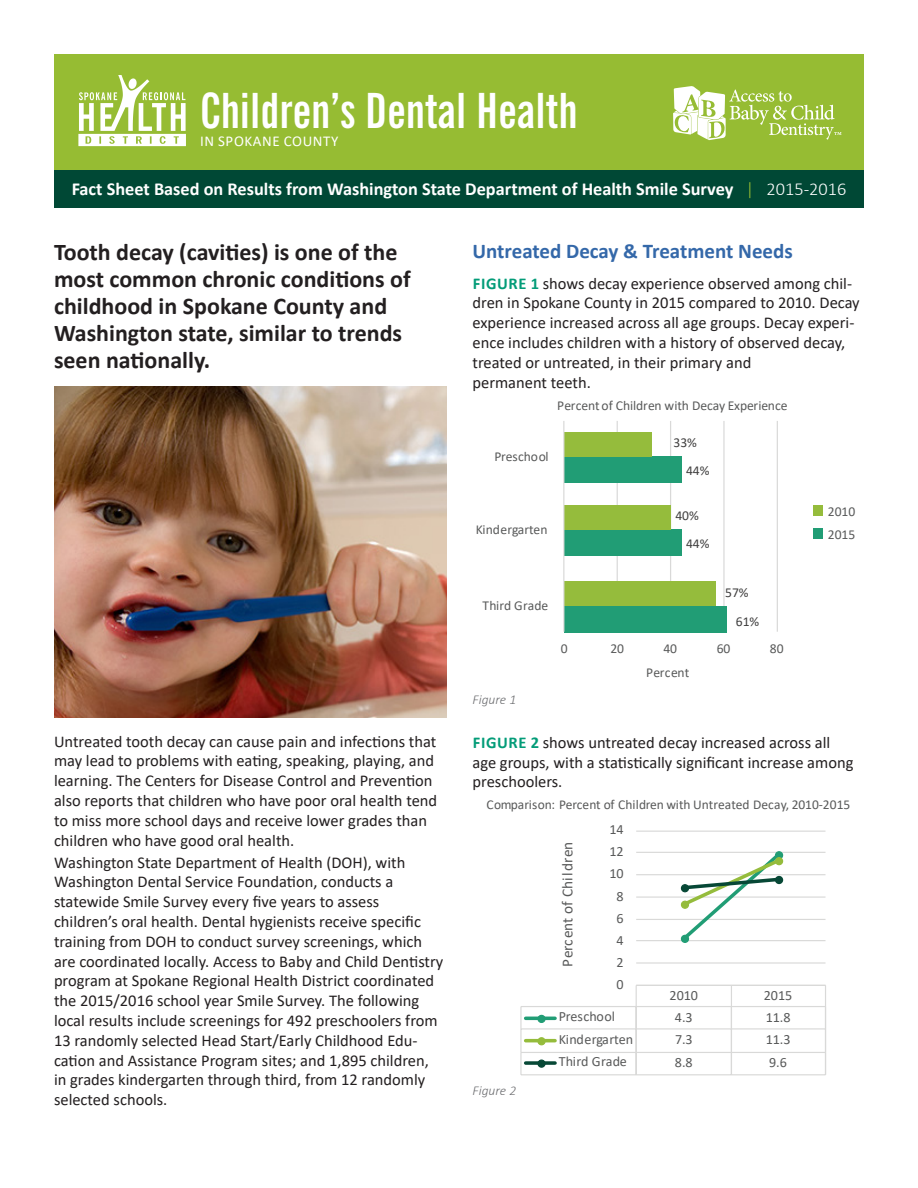
<style>
.page{position:relative;width:918px;height:1188px;background:#fff}
.page>*{position:absolute;margin:0;border:0;box-sizing:border-box;transform-origin:0 0}
.t1{font:700 extra-condensed 48.6px "News Gothic BT";color:#fff}
.t2{font:700 24px/27px "Calibri";color:#231f20}
.t3{font:700 21px "Calibri";color:#3468a9}
.t4{font:700 18.3px "Calibri";color:#fff}
.t5{font:16.5px/19.8px "Calibri";color:#231f20}
.t6{font:15.3px "Calibri";letter-spacing:.015em;color:#595a5a}
.t7{font:15px "Calibri";letter-spacing:.04em;color:#fff}
.t8{font:14.1px "Calibri";letter-spacing:-.005em;color:#595a5a}
.t9{font:13.65px/23.1px "Calibri";letter-spacing:-.005em;color:#595a5a}
.t10{font:13.65px "Calibri";letter-spacing:-.005em;color:#414040}
.t11{font:13.65px "Calibri";letter-spacing:.015em;color:#595a5a}
.t12{font:13.5px "Calibri";color:#595a5a}
.t13{font:italic 300 13.5px "Calibri";color:#6c6d70}
.s1{font-weight:300;color:#96bc33}
.s2{font-weight:300}
.s3{font-weight:700;color:#039c78}
</style>
<div class="page">
<div style="left:54px;top:54px;width:810px;height:119px;background:#96bc33"></div>
<hr style="left:777px;top:421px;width:1px;height:211px;background:#d9d9d8">
<hr style="left:723px;top:421px;width:2px;height:211px;background:#d9d9d8">
<hr style="left:670px;top:421px;width:1px;height:211px;background:#d9d9d8">
<hr style="left:617px;top:421px;width:1px;height:211px;background:#d9d9d8">
<div style="left:564px;top:606px;width:163px;height:26px;background:#219d75"></div>
<div style="left:564px;top:530px;width:118px;height:26px;background:#219d75"></div>
<div style="left:564px;top:457px;width:118px;height:26px;background:#219d75"></div>
<div style="left:564px;top:581px;width:152px;height:25px;background:#95bc3c"></div>
<div style="left:564px;top:505px;width:107px;height:25px;background:#95bc3c"></div>
<div style="left:564px;top:432px;width:88px;height:25px;background:#95bc3c"></div>
<hr style="left:563px;top:421px;width:1px;height:211px;background:#d9d9d8">
<div style="left:814px;top:505px;width:9px;height:10px;background:#95bc3c"></div>
<div style="left:814px;top:528px;width:9px;height:11px;background:#219d75"></div>
<hr style="left:636px;top:831px;width:190px;height:1px;background:#d9d9d8">
<hr style="left:636px;top:852px;width:190px;height:1px;background:#d9d9d8">
<hr style="left:636px;top:874px;width:190px;height:1px;background:#d9d9d8">
<hr style="left:636px;top:896px;width:190px;height:2px;background:#d9d9d8">
<hr style="left:636px;top:919px;width:190px;height:1px;background:#d9d9d8">
<hr style="left:636px;top:940px;width:190px;height:1px;background:#d9d9d8">
<hr style="left:636px;top:962px;width:190px;height:2px;background:#d9d9d8">
<hr style="left:636px;top:985px;width:190px;height:1px;background:#d9d9d8">
<hr style="left:520px;top:1007px;width:2px;height:22px;background:#d9d9d8">
<hr style="left:521px;top:1006px;width:305px;height:1px;background:#d9d9d8">
<hr style="left:526px;top:1017px;width:29px;height:3px;background:#219d75">
<div style="left:538px;top:1015px;width:7px;height:7px;background:#219d75;border-radius:50%"></div>
<div style="left:537px;top:1015px;width:9px;height:8px;border:1px solid #219d75;border-radius:50%"></div>
<hr style="left:520px;top:1029px;width:2px;height:23px;background:#d9d9d8">
<hr style="left:521px;top:1028px;width:305px;height:2px;background:#d9d9d8">
<hr style="left:526px;top:1039px;width:29px;height:3px;background:#95bc3c">
<div style="left:538px;top:1038px;width:7px;height:7px;background:#95bc3c;border-radius:50%"></div>
<div style="left:537px;top:1037px;width:9px;height:8px;border:1px solid #95bc3c;border-radius:50%"></div>
<svg style="left:825px;top:986px;width:1px;height:88px"></svg>
<svg style="left:731px;top:986px;width:1px;height:88px"></svg>
<svg style="left:636px;top:986px;width:1px;height:88px"></svg>
<hr style="left:521px;top:1074px;width:305px;height:1px;background:#d9d9d8">
<hr style="left:520px;top:1052px;width:2px;height:23px;background:#d9d9d8">
<hr style="left:521px;top:1052px;width:305px;height:1px;background:#d9d9d8">
<svg style="left:526px;top:1061px;width:29px;height:4px"></svg>
<div style="left:538px;top:1060px;width:7px;height:7px;background:#074836;border-radius:50%"></div>
<div style="left:537px;top:1060px;width:9px;height:8px;border:1px solid #074836;border-radius:50%"></div>
<svg style="left:679px;top:851px;width:104px;height:92px"></svg>
<div style="left:681px;top:885px;width:8px;height:7px;background:#074836;border-radius:50%"></div>
<div style="left:681px;top:884px;width:8px;height:8px;border:1px solid #074836;border-radius:50%"></div>
<div style="left:776px;top:876px;width:7px;height:8px;background:#074836;border-radius:50%"></div>
<div style="left:775px;top:876px;width:8px;height:8px;border:1px solid #074836;border-radius:50%"></div>
<img style="left:54px;top:387px;width:392px;height:330px">
<svg style="left:78px;top:75px;width:108px;height:71px"></svg>
<div style="left:54px;top:171px;width:810px;height:37px;background:#004835"></div>
<svg style="left:673px;top:86px;width:169px;height:54px"></svg>
<h1 class="t1" style="left:200px;top:81px;width:379px">Children’s Dental Health</h1>
<p class="t7" style="left:200px;top:131px;width:140px">IN SPOKANE COUNTY</p>
<p class="t4" style="left:72px;top:176px;width:776px">Fact Sheet Based on Results from Washington State Department of Health Smile Survey <span class="s1">|</span> <span class="s2">2015-2016</span></p>
<h2 class="t2" style="left:54px;top:239px;width:358px">Tooth decay (cavities) is one of the most common chronic conditions of childhood in Spokane County and<br>Washington state, similar to trends seen nationally.</h2>
<p class="t5" style="left:54px;top:731px;width:385px">Untreated tooth decay can cause pain and infections that may lead to problems with eating, speaking, playing, and learning. The Centers for Disease Control and Prevention also reports that children who have poor oral health tend to miss more school days and receive lower grades than children who have good oral health.</p>
<p class="t5" style="left:54px;top:852px;width:391px">Washington State Department of Health (DOH), with Washington Dental Service Foundation, conducts a statewide Smile Survey every five years to assess children’s oral health. Dental hygienists receive specific training from DOH to conduct survey screenings, which are coordinated locally. Access to Baby and Child Dentistry program at Spokane Regional Health District coordinated the 2015/2016 school year Smile Survey. The following local results include screenings for 492 preschoolers from 13 randomly selected Head Start/Early Childhood Edu&shy;cation and Assistance Program sites; and 1,895 children, in grades kindergarten through third, from 12 randomly selected schools.</p>
<p class="t3" style="left:472px;top:236px;width:322px">Untreated Decay &amp; Treatment Needs</p>
<p class="t5" style="left:472px;top:273px;width:389px"><span class="s3">FIGURE 1</span> shows decay experience observed among chil&shy;dren in Spokane County in 2015 compared to 2010. Decay experience increased across all age groups. Decay experi&shy;ence includes children with a history of observed decay, treated or untreated, in their primary and<br>permanent teeth.</p>
<p class="t9" style="left:557px;top:393px;width:232px">Percent of Children with Decay Experience</p>
<p class="t9" style="left:494px;top:444px;width:56px">Preschool</p>
<p class="t9" style="left:476px;top:517px;width:73px">Kindergarten</p>
<p class="t10" style="left:674px;top:433px;width:25px">33%</p>
<p class="t10" style="left:686px;top:461px;width:25px">44%</p>
<p class="t10" style="left:676px;top:506px;width:25px">40%</p>
<p class="t10" style="left:686px;top:534px;width:25px">44%</p>
<p class="t9" style="left:483px;top:594px;width:67px">Third Grade</p>
<p class="t10" style="left:725px;top:583px;width:25px">57%</p>
<p class="t10" style="left:736px;top:611px;width:25px">61%</p>
<p class="t9" style="left:561px;top:636px;width:8px">0</p>
<p class="t9" style="left:610px;top:636px;width:15px">20</p>
<p class="t9" style="left:664px;top:636px;width:15px">40</p>
<p class="t9" style="left:717px;top:636px;width:15px">60</p>
<p class="t9" style="left:770px;top:636px;width:15px">80</p>
<p class="t11" style="left:646px;top:663px;width:45px">Percent</p>
<p class="t9" style="left:828px;top:499px;width:29px">2010<br>2015</p>
<p class="t13" style="left:472px;top:691px;width:45px">Figure 1</p>
<p class="t5" style="left:472px;top:732px;width:383px"><span class="s3">FIGURE 2</span> shows untreated decay increased across all age groups, with a statistically significant increase among preschoolers.</p>
<p class="t12" style="left:487px;top:795px;width:365px">Comparison: Percent of Children with Untreated Decay, 2010-2015</p>
<p class="t6" style="left:557px;top:967px;width:126px;rotate:-90deg">Percent of Children</p>
<p class="t8" style="left:609px;top:820px;width:16px">14</p>
<p class="t8" style="left:609px;top:842px;width:16px">12</p>
<p class="t8" style="left:609px;top:864px;width:16px">10</p>
<p class="t8" style="left:617px;top:886px;width:9px">8</p>
<p class="t8" style="left:617px;top:908px;width:9px">6</p>
<p class="t8" style="left:617px;top:930px;width:9px">4</p>
<p class="t8" style="left:617px;top:952px;width:9px">2</p>
<p class="t8" style="left:617px;top:974px;width:9px">0</p>
<p class="t8" style="left:670px;top:985px;width:30px">2010</p>
<p class="t8" style="left:764px;top:985px;width:30px">2015</p>
<p class="t13" style="left:472px;top:1082px;width:45px">Figure 2</p>
<p class="t8" style="left:559px;top:1007px;width:58px">Preschool</p>
<p class="t8" style="left:675px;top:1007px;width:19px">4.3</p>
<p class="t8" style="left:766px;top:1007px;width:26px">11.8</p>
<p class="t8" style="left:559px;top:1029px;width:76px">Kindergarten</p>
<p class="t8" style="left:675px;top:1030px;width:19px">7.3</p>
<p class="t8" style="left:766px;top:1030px;width:26px">11.3</p>
<p class="t8" style="left:559px;top:1052px;width:70px">Third Grade</p>
<p class="t8" style="left:675px;top:1052px;width:19px">8.8</p>
<p class="t8" style="left:769px;top:1052px;width:19px">9.6</p>
</div>
